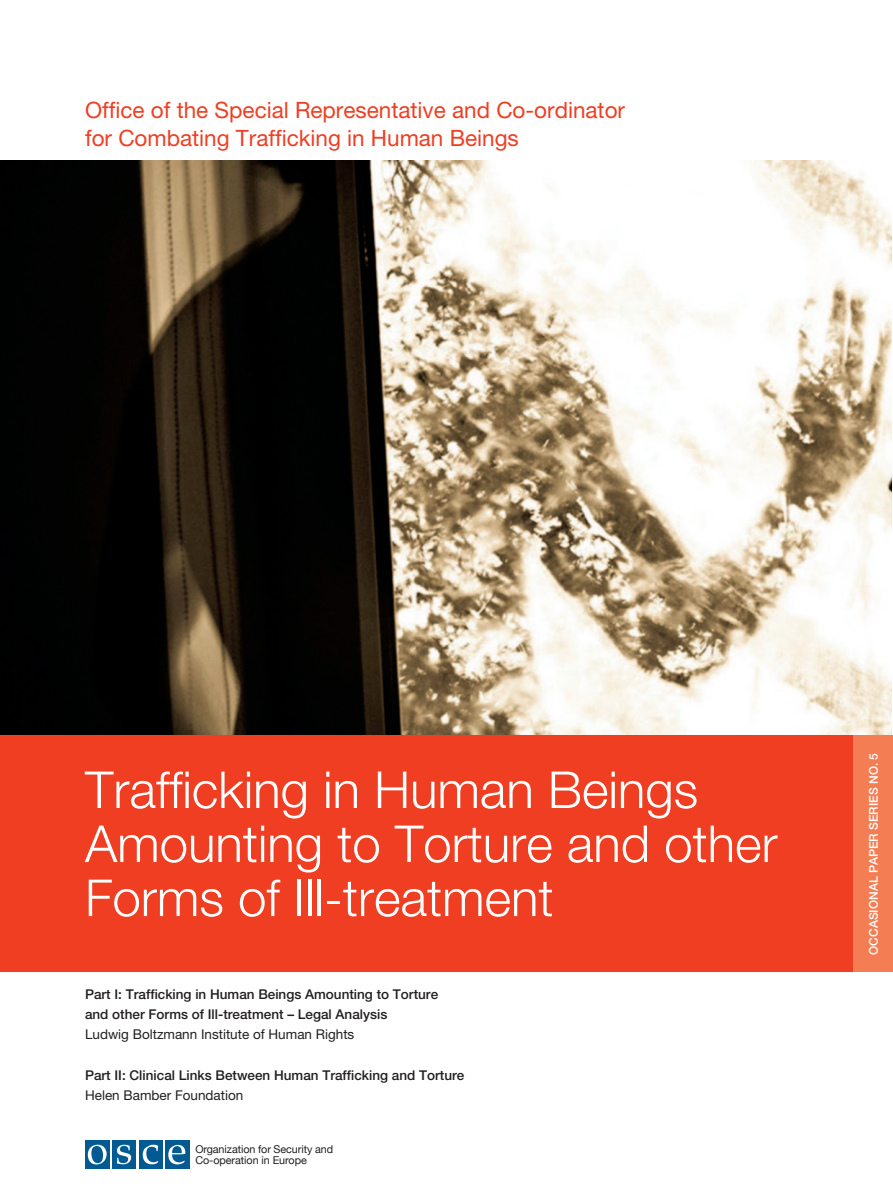
<style>
.page{position:relative;width:893px;height:1191px;background:#fff}
.page>*{position:absolute;margin:0;border:0;box-sizing:border-box;transform-origin:0 0}
.t1{font:300 51px/54px "Helvetica Neue";color:#fff}
.t2{font:22.5px/28.5px "Helvetica Neue";color:#ef3e22}
.t3{font:500 13.5px/20.2px "Helvetica Neue";color:#231f20}
.t4{font:13.5px "Helvetica Neue";color:#231f20}
.t5{font:500 12px "Helvetica Neue";color:#fff}
.t6{font:10.8px/10.8px "Helvetica Neue";letter-spacing:-.005em;color:#231f20}
</style>
<div class="page">
<img style="left:0;top:161px;width:892px;height:575px">
<div style="left:0;top:736px;width:892px;height:236px;background:#ef3e22"></div>
<div style="left:85px;top:1140px;width:24px;height:28px;background:#015a92"></div>
<div style="left:112px;top:1140px;width:24px;height:28px;background:#015a92"></div>
<div style="left:139px;top:1140px;width:24px;height:28px;background:#015a92"></div>
<div style="left:165px;top:1140px;width:24px;height:28px;background:#015a92"></div>
<svg style="left:168px;top:1144px;width:17px;height:20px"></svg>
<svg style="left:143px;top:1144px;width:15px;height:20px"></svg>
<svg style="left:117px;top:1144px;width:14px;height:20px"></svg>
<svg style="left:88px;top:1144px;width:19px;height:20px"></svg>
<div style="left:853px;top:736px;width:39px;height:236px;background:#f47d54"></div>
<h2 class="t2" style="left:85px;top:95px;width:542px">Office of the Special Representative and Co-ordinator for Combating Trafficking in Human Beings</h2>
<h1 class="t1" style="left:85px;top:761px;width:694px">Trafficking in Human Beings<br>Amounting to Torture and other<br>Forms of Ill-treatment</h1>
<p class="t3" style="left:85px;top:983px;width:355px">Part I: Trafficking in Human Beings Amounting to Torture and other Forms of Ill-treatment – Legal Analysis</p>
<p class="t4" style="left:85px;top:1026px;width:271px">Ludwig Boltzmann Institute of Human Rights</p>
<p class="t3" style="left:85px;top:1064px;width:381px">Part II: Clinical Links Between Human Trafficking and Torture</p>
<p class="t4" style="left:85px;top:1087px;width:160px">Helen Bamber Foundation</p>
<p class="t6" style="left:195px;top:1143px;width:139px">Organization for Security and<br>Co-operation in Europe</p>
<p class="t5" style="left:866px;top:955px;width:203px;rotate:-90deg">OCCASIONAL PAPER SERIES NO. 5</p>
</div>
